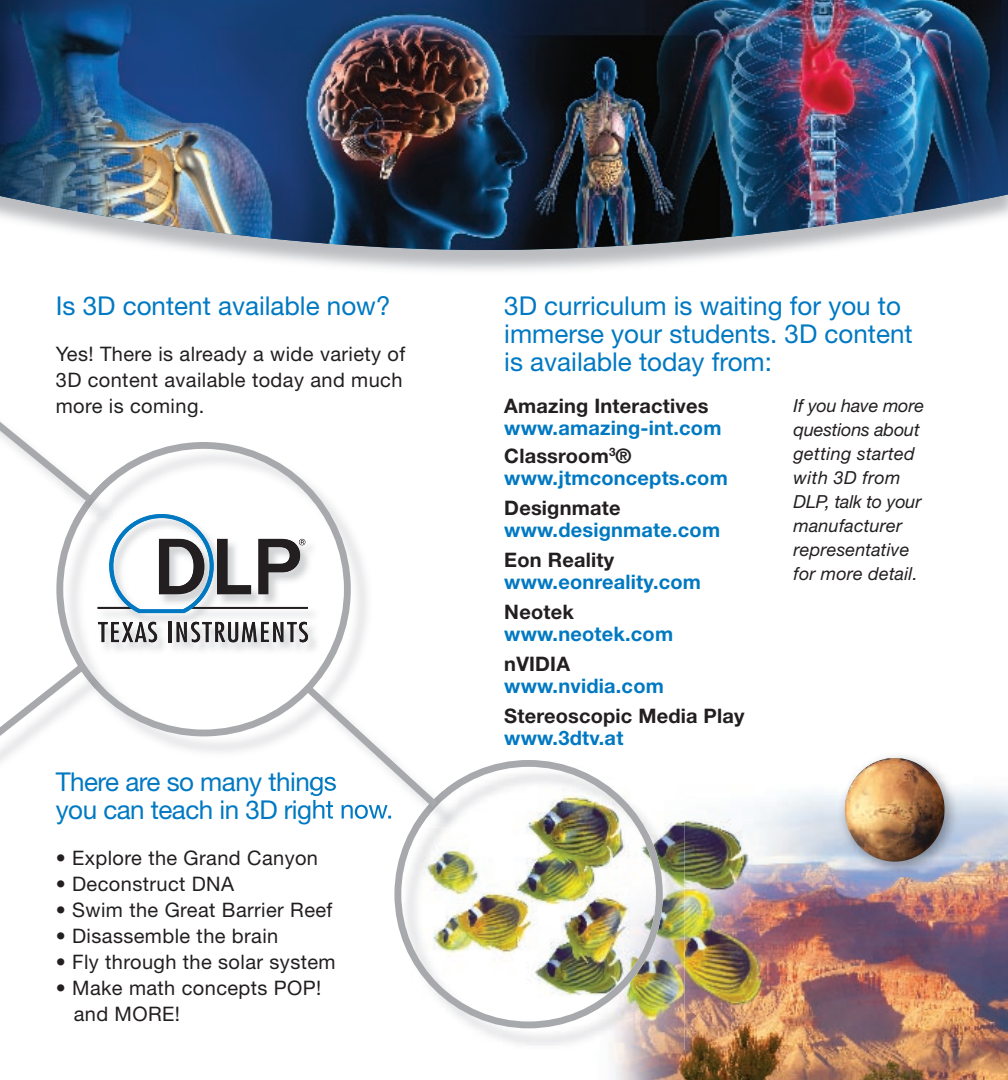
<style>
.page{position:relative;width:1008px;height:1080px;background:#fff}
.page>*{position:absolute;margin:0;border:0;box-sizing:border-box;transform-origin:0 0}
.t1{font:26px/28px "Helvetica Neue";color:#0079c2}
.t2{font:26px/28px "Helvetica Neue";letter-spacing:-.02em;color:#0079c2}
.t3{font:20px/26px "Helvetica Neue";letter-spacing:.02em;color:#231f20}
.t4{font:700 20px/28px "Helvetica Neue";letter-spacing:.01em;color:#0079c2}
.t5{font:700 20px "Helvetica Neue";letter-spacing:.01em;color:#231f20}
.t6{font:italic 18px/24px "Helvetica Neue";letter-spacing:.01em;color:#231f20}
.s1{color:#231f20}
</style>
<div class="page">
<img style="left:0;top:0;width:1008px;height:251px">
<img style="left:613px;top:788px;width:395px;height:292px">
<img style="left:838px;top:756px;width:121px;height:120px">
<img style="left:845px;top:758px;width:100px;height:104px">
<svg style="left:56px;top:442px;width:295px;height:294px"></svg>
<img style="left:476px;top:788px;width:208px;height:262px">
<img style="left:394px;top:760px;width:269px;height:268px">
<img style="left:56px;top:442px;width:56px;height:80px">
<img style="left:62px;top:448px;width:50px;height:74px">
<img style="left:73px;top:474px;width:39px;height:48px">
<svg style="left:0;top:422px;width:92px;height:80px"></svg>
<img style="left:83px;top:698px;width:21px;height:38px">
<img style="left:83px;top:671px;width:21px;height:27px">
<svg style="left:0;top:665px;width:83px;height:98px"></svg>
<img style="left:391px;top:762px;width:67px;height:66px">
<img style="left:400px;top:766px;width:58px;height:62px">
<img style="left:412px;top:780px;width:46px;height:48px">
<img style="left:313px;top:808px;width:50px;height:11px">
<img style="left:363px;top:808px;width:28px;height:11px">
<svg style="left:306px;top:686px;width:132px;height:122px"></svg>
<h1 class="t1" style="left:56px;top:291px;width:336px">Is 3D content available now?</h1>
<p class="t3" style="left:56px;top:340px;width:351px">Yes! There is already a wide variety of<br>3D content available today and much more is coming.</p>
<h1 class="t2" style="left:56px;top:767px;width:339px">There are so many things<br>you can teach in 3D right now.</h1>
<p class="t3" style="left:56px;top:844px;width:264px">• Explore the Grand Canyon</p>
<p class="t3" style="left:56px;top:870px;width:180px">• Deconstruct DNA</p>
<p class="t3" style="left:56px;top:896px;width:278px">• Swim the Great Barrier Reef</p>
<p class="t3" style="left:56px;top:922px;width:224px">• Disassemble the brain</p>
<p class="t3" style="left:56px;top:948px;width:281px">• Fly through the solar system</p>
<p class="t3" style="left:74px;top:974px;width:249px;text-indent:-18px">• Make math concepts POP! and MORE!</p>
<h1 class="t1" style="left:504px;top:291px;width:410px">3D curriculum is waiting for you to immerse your students. 3D content is available today from:</h1>
<p class="t5" style="left:504px;top:393px;width:206px">Amazing Interactives</p>
<p class="t4" style="left:504px;top:413px;width:219px">www.amazing-int.com<br><span class="s1">Classroom</span><sup>3</sup><span class="s1">®</span></p>
<p class="t4" style="left:504px;top:463px;width:225px">www.jtmconcepts.com</p>
<p class="t5" style="left:504px;top:495px;width:118px">Designmate</p>
<p class="t4" style="left:504px;top:515px;width:217px">www.designmate.com</p>
<p class="t5" style="left:504px;top:547px;width:111px">Eon Reality</p>
<p class="t4" style="left:504px;top:567px;width:198px">www.eonreality.com</p>
<p class="t5" style="left:504px;top:599px;width:71px">Neotek</p>
<p class="t4" style="left:504px;top:619px;width:170px">www.neotek.com</p>
<p class="t5" style="left:504px;top:651px;width:67px">nVIDIA</p>
<p class="t4" style="left:504px;top:671px;width:161px">www.nvidia.com</p>
<p class="t5" style="left:504px;top:703px;width:242px">Stereoscopic Media Play</p>
<p class="t4" style="left:504px;top:723px;width:121px">www.3dtv.at</p>
<p class="t6" style="left:794px;top:393px;width:132px">If you have more questions about getting started with 3D from<br>DLP, talk to your manufacturer representative for more detail.</p>
</div>
